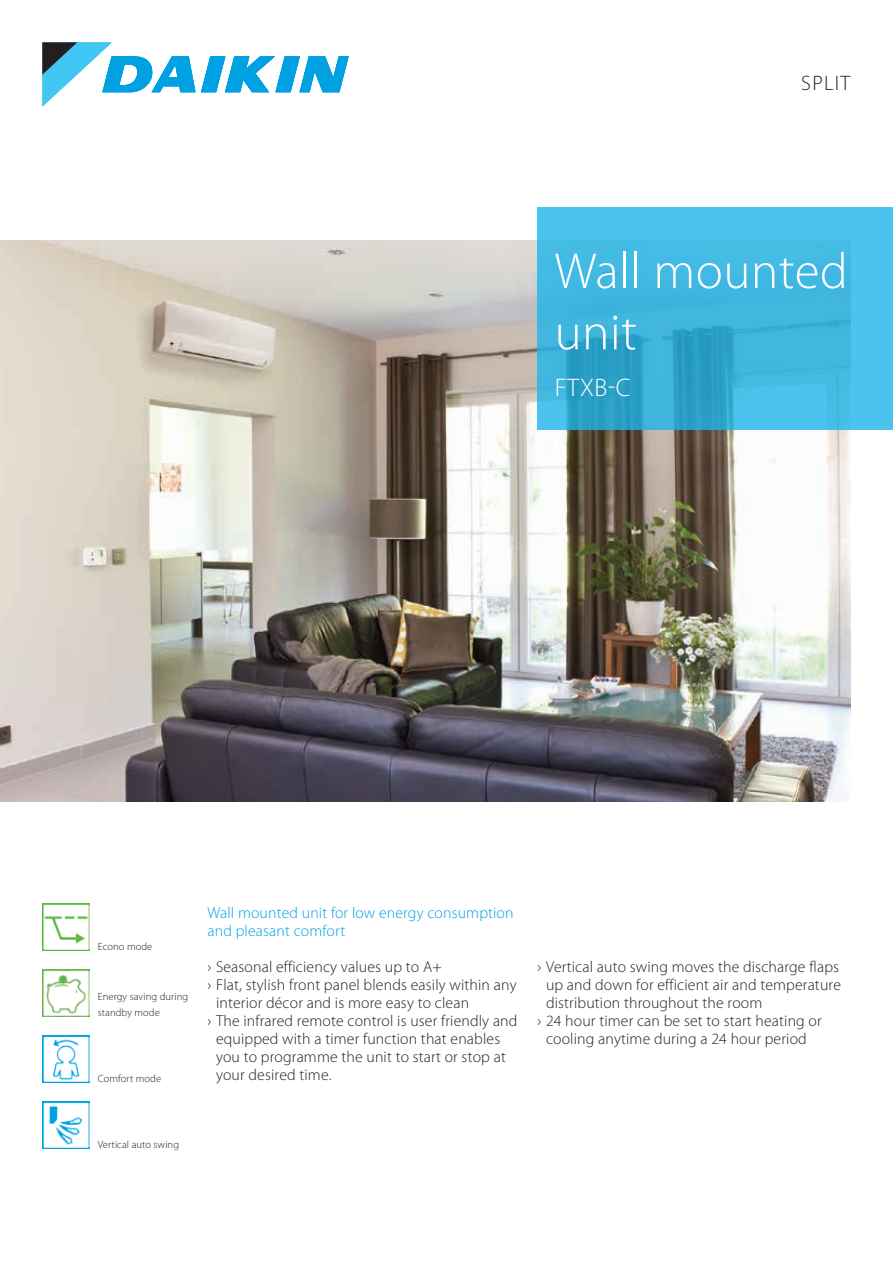
<style>
.page{position:relative;width:893px;height:1263px;background:#fff}
.page>*{position:absolute;margin:0;border:0;box-sizing:border-box;transform-origin:0 0}
.t1{font:300 51px/61.2px "Myriad Pro";letter-spacing:.01em;color:#fff}
.t2{font:300 25.5px "Myriad Pro";color:#fff}
.t3{font:300 21px "Myriad Pro";letter-spacing:.06em;color:#231f20}
.t4{font:300 15.75px "Myriad Pro";letter-spacing:.01em;color:#231f20}
.t5{font:300 15.75px/18px "Myriad Pro";letter-spacing:.01em;color:#00a1e3}
.t6{font:300 10.5px/16.5px "Myriad Pro";letter-spacing:.01em;color:#231f20}
</style>
<div class="page">
<img style="left:43px;top:1101px;width:46px;height:47px">
<img style="left:43px;top:1035px;width:46px;height:47px">
<img style="left:43px;top:969px;width:46px;height:47px">
<img style="left:43px;top:903px;width:46px;height:47px">
<img style="left:0;top:241px;width:850px;height:561px">
<svg style="left:43px;top:43px;width:306px;height:63px"></svg>
<svg style="left:537px;top:208px;width:356px;height:222px;background:#3fb6e0"></svg>
<h3 class="t3" style="left:801px;top:71px;width:50px">SPLIT</h3>
<h1 class="t1" style="left:554px;top:241px;width:295px">Wall mounted unit</h1>
<h2 class="t2" style="left:555px;top:373px;width:77px">FTXB-C</h2>
<p class="t6" style="left:98px;top:938px;width:56px">Econo mode</p>
<p class="t6" style="left:98px;top:988px;width:92px">Energy saving during standby mode</p>
<p class="t6" style="left:98px;top:1070px;width:65px">Comfort mode</p>
<p class="t5" style="left:207px;top:904px;width:308px">Wall mounted unit for low energy consumption and pleasant comfort</p>
<p class="t4" style="left:207px;top:958px;width:236px">› Seasonal efficiency values up to A+</p>
<p class="t4" style="left:207px;top:976px;width:311px">› Flat, stylish front panel blends easily within any</p>
<p class="t4" style="left:216px;top:994px;width:255px">interior décor and is more easy to clean</p>
<p class="t4" style="left:207px;top:1012px;width:311px">› The infrared remote control is user friendly and</p>
<p class="t4" style="left:216px;top:1030px;width:286px">equipped with a timer function that enables</p>
<p class="t4" style="left:216px;top:1048px;width:291px">you to programme the unit to start or stop at</p>
<p class="t4" style="left:216px;top:1066px;width:117px">your desired time.</p>
<p class="t4" style="left:537px;top:958px;width:303px">› Vertical auto swing moves the discharge flaps</p>
<p class="t4" style="left:546px;top:976px;width:296px">up and down for efficient air and temperature</p>
<p class="t4" style="left:546px;top:994px;width:218px">distribution throughout the room</p>
<p class="t4" style="left:537px;top:1012px;width:286px">› 24 hour timer can be set to start heating or</p>
<p class="t4" style="left:546px;top:1030px;width:262px">cooling anytime during a 24 hour period</p>
<p class="t6" style="left:98px;top:1136px;width:83px">Vertical auto swing</p>
</div>
